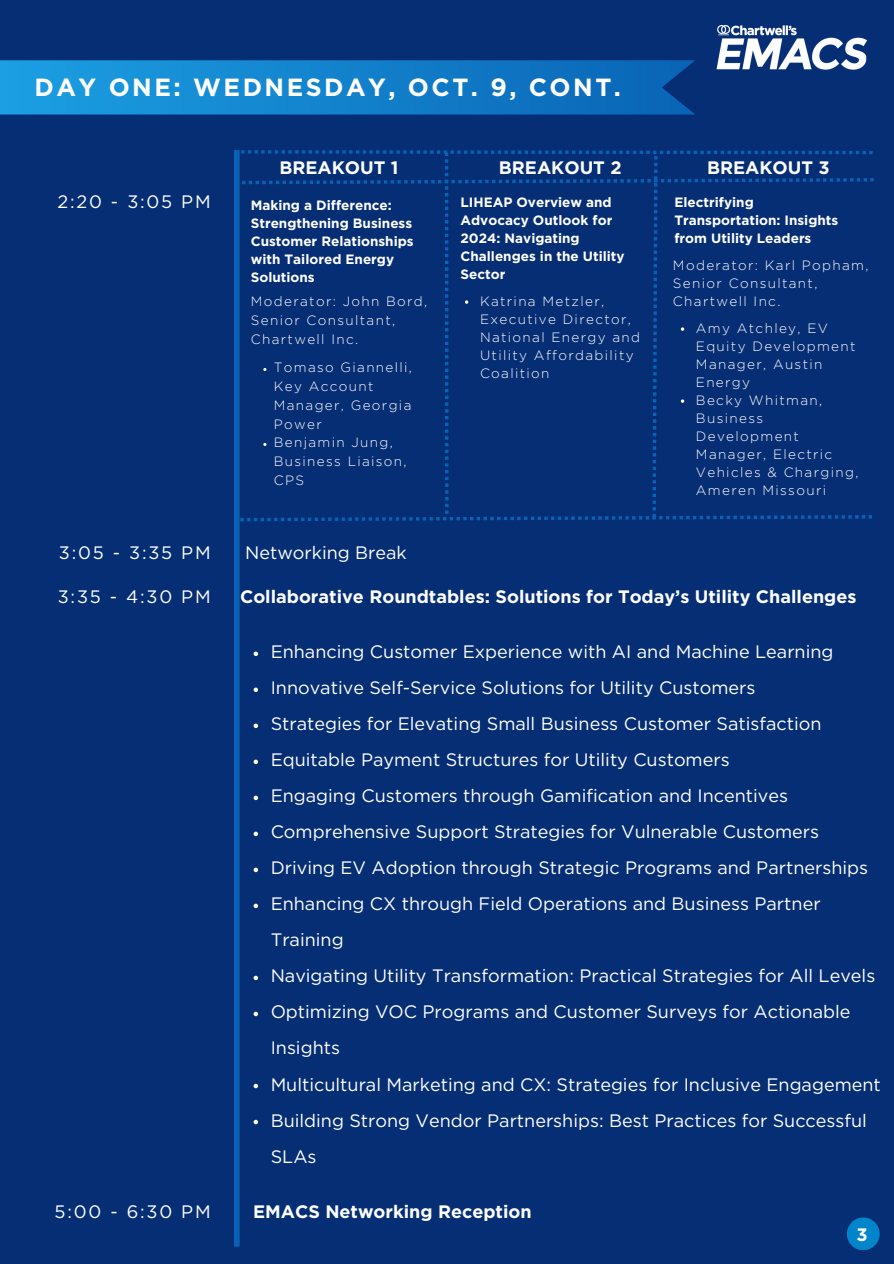
<style>
.page{position:relative;width:894px;height:1264px;background:#fff}
.page>*{position:absolute;margin:0;border:0;box-sizing:border-box;transform-origin:0 0}
.t1{font:700 24.75px "Gotham";letter-spacing:.1em;color:#fff}
.t2{font:18px/36px "Gotham";color:#fff}
.t3{font:700 18px "Gotham";color:#fff}
.t4{font:300 13.5px/18px "Gotham";letter-spacing:.1em;color:#fff}
.t5{font:700 13.5px/18px "Gotham";color:#fff}
</style>
<div class="page">
<div style="left:0;top:0;width:893px;height:1263px;background:#052e75"></div>
<div style="left:846px;top:1217px;width:33px;height:33px;background:#0085ca;border-radius:50%"></div>
<img style="left:716px;top:25px;width:151px;height:45px">
<svg style="left:0;top:60px;width:695px;height:54px;background:#127fca"></svg>
<div style="left:234px;top:150px;width:5px;height:1096px;background:#0963b5"></div>
<svg style="left:253px;top:651px;width:5px;height:5px"></svg>
<svg style="left:253px;top:687px;width:5px;height:5px"></svg>
<svg style="left:253px;top:723px;width:5px;height:5px"></svg>
<svg style="left:253px;top:759px;width:5px;height:5px"></svg>
<svg style="left:253px;top:795px;width:5px;height:5px"></svg>
<svg style="left:253px;top:831px;width:5px;height:5px"></svg>
<svg style="left:253px;top:867px;width:5px;height:5px"></svg>
<svg style="left:253px;top:903px;width:5px;height:5px"></svg>
<svg style="left:253px;top:975px;width:5px;height:5px"></svg>
<svg style="left:253px;top:1011px;width:5px;height:5px"></svg>
<svg style="left:253px;top:1083px;width:5px;height:5px"></svg>
<svg style="left:253px;top:1119px;width:5px;height:5px"></svg>
<svg style="left:239px;top:150px;width:634px;height:371px"></svg>
<h2 class="t1" style="left:34px;top:76px;width:587px">DAY ONE: WEDNESDAY, OCT. 9, CONT.</h2>
<p class="t3" style="left:279px;top:159px;width:120px">BREAKOUT 1</p>
<p class="t3" style="left:706px;top:159px;width:124px">BREAKOUT 3</p>
<h3 class="t3" style="left:498px;top:159px;width:124px">BREAKOUT 2</h3>
<p class="t2" style="left:57px;top:184px;width:155px">2:20 - 3:05 PM</p>
<p class="t5" style="left:251px;top:197px;width:164px">Making a Difference:<br>Strengthening Business<br>Customer Relationships with Tailored Energy<br>Solutions</p>
<p class="t5" style="left:674px;top:194px;width:165px">Electrifying<br>Transportation: Insights from Utility Leaders</p>
<p class="t4" style="left:251px;top:293px;width:178px;line-height:18.8px">Moderator: John Bord,<br>Senior Consultant,<br>Chartwell Inc.</p>
<p class="t4" style="left:274px;top:359px;width:140px;line-height:18.8px">Tomaso Giannelli,<br>Key Account<br>Manager, Georgia<br>Power</p>
<p class="t4" style="left:274px;top:434px;width:134px;line-height:18.8px">Benjamin Jung,<br>Business Liaison,<br>CPS</p>
<p class="t5" style="left:460px;top:194px;width:166px">LIHEAP Overview and<br>Advocacy Outlook for<br>2024: Navigating<br>Challenges in the Utility<br>Sector</p>
<p class="t4" style="left:672px;top:256px;width:197px">Moderator: Karl Popham,<br>Senior Consultant,<br>Chartwell Inc.</p>
<p class="t4" style="left:480px;top:293px;width:161px">Katrina Metzler,<br>Executive Director,<br>National Energy and<br>Utility Affordability<br>Coalition</p>
<h3 class="t4" style="left:695px;top:320px;width:161px">Amy Atchley, EV<br>Equity Development<br>Manager, Austin<br>Energy</h3>
<p class="t4" style="left:695px;top:392px;width:164px">Becky Whitman,<br>Business<br>Development<br>Manager, Electric<br>Vehicles &amp; Charging,<br>Ameren Missouri</p>
<h3 class="t2" style="left:59px;top:535px;width:153px">3:05 - 3:35 PM</h3>
<p class="t2" style="left:245px;top:535px;width:163px">Networking Break</p>
<p class="t2" style="left:58px;top:579px;width:154px">3:35 - 4:30 PM</p>
<h2 class="t3" style="left:240px;top:588px;width:617px">Collaborative Roundtables: Solutions for Today’s Utility Challenges</h2>
<h2 class="t2" style="left:270px;top:635px;width:564px">Enhancing Customer Experience with AI and Machine Learning</h2>
<h2 class="t2" style="left:270px;top:671px;width:486px">Innovative Self-Service Solutions for Utility Customers</h2>
<h2 class="t2" style="left:270px;top:707px;width:552px">Strategies for Elevating Small Business Customer Satisfaction</h2>
<h2 class="t2" style="left:270px;top:743px;width:460px">Equitable Payment Structures for Utility Customers</h2>
<h2 class="t2" style="left:270px;top:779px;width:519px">Engaging Customers through Gamification and Incentives</h2>
<p class="t2" style="left:270px;top:815px;width:550px">Comprehensive Support Strategies for Vulnerable Customers</p>
<p class="t2" style="left:270px;top:851px;width:598px">Driving EV Adoption through Strategic Programs and Partnerships</p>
<p class="t2" style="left:270px;top:887px;width:551px">Enhancing CX through Field Operations and Business Partner<br>Training</p>
<p class="t2" style="left:270px;top:959px;width:606px">Navigating Utility Transformation: Practical Strategies for All Levels</p>
<p class="t2" style="left:270px;top:995px;width:581px">Optimizing VOC Programs and Customer Surveys for Actionable<br>Insights</p>
<p class="t2" style="left:270px;top:1067px;width:611px">Multicultural Marketing and CX: Strategies for Inclusive Engagement</p>
<p class="t2" style="left:270px;top:1103px;width:597px">Building Strong Vendor Partnerships: Best Practices for Successful<br>SLAs</p>
<p class="t2" style="left:55px;top:1194px;width:158px">5:00 - 6:30 PM</p>
<p class="t3" style="left:253px;top:1203px;width:280px">EMACS Networking Reception</p>
<h1 class="t3" style="left:856px;top:1226px;width:13px">3</h1>
</div>
